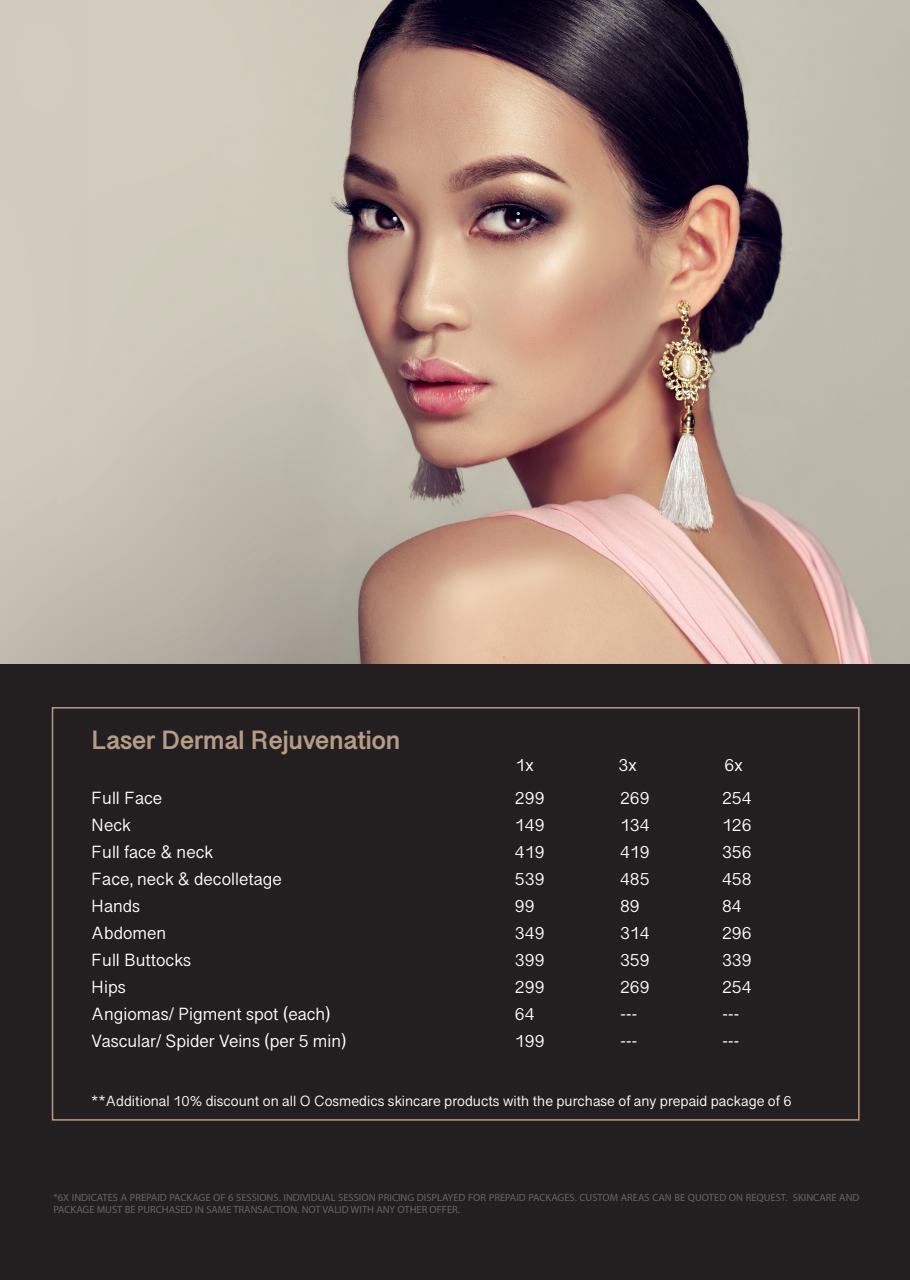
<style>
.page{position:relative;width:910px;height:1280px;background:#fff}
.page>*{position:absolute;margin:0;border:0;box-sizing:border-box;transform-origin:0 0}
.t1{font:700 27px "Devanagari Sangam MN";color:#b69b86}
.t2{font:18px "Devanagari Sangam MN";color:#fff}
.t3{font:15px "Devanagari Sangam MN";color:#fff}
.t4{font:10.5px/12px "Myriad Pro";color:#636366}
</style>
<div class="page">
<img style="left:0;top:0;width:910px;height:664px">
<div style="left:0;top:664px;width:910px;height:616px;background:#231f20"></div>
<div style="left:52px;top:707px;width:808px;height:414px;border:2px solid #b69b86"></div>
<p class="t1" style="left:91px;top:724px;width:311px">Laser Dermal Rejuvenation</p>
<p class="t2" style="left:91px;top:787px;width:72px">Full Face</p>
<p class="t2" style="left:91px;top:814px;width:41px">Neck</p>
<p class="t2" style="left:91px;top:841px;width:123px">Full face &amp; neck</p>
<p class="t2" style="left:91px;top:868px;width:192px">Face, neck &amp; decolletage</p>
<p class="t2" style="left:91px;top:895px;width:51px">Hands</p>
<p class="t2" style="left:91px;top:922px;width:76px">Abdomen</p>
<p class="t2" style="left:91px;top:949px;width:101px">Full Buttocks</p>
<p class="t2" style="left:91px;top:976px;width:36px">Hips</p>
<p class="t2" style="left:91px;top:1003px;width:241px">Angiomas/ Pigment spot (each)</p>
<p class="t2" style="left:91px;top:1030px;width:257px">Vascular/ Spider Veins (per 5 min)</p>
<p class="t2" style="left:516px;top:754px;width:20px">1x</p>
<p class="t2" style="left:515px;top:787px;width:31px">299</p>
<p class="t2" style="left:515px;top:814px;width:31px">149</p>
<p class="t2" style="left:515px;top:841px;width:31px">419</p>
<p class="t2" style="left:515px;top:868px;width:31px">539</p>
<p class="t2" style="left:515px;top:895px;width:21px">99</p>
<p class="t2" style="left:515px;top:922px;width:31px">349</p>
<p class="t2" style="left:515px;top:949px;width:31px">399</p>
<p class="t2" style="left:515px;top:976px;width:31px">299</p>
<p class="t2" style="left:515px;top:1003px;width:21px">64</p>
<p class="t2" style="left:515px;top:1030px;width:31px">199</p>
<p class="t2" style="left:618px;top:754px;width:20px">3x</p>
<p class="t2" style="left:620px;top:787px;width:31px">269</p>
<p class="t2" style="left:620px;top:814px;width:31px">134</p>
<p class="t2" style="left:620px;top:841px;width:31px">419</p>
<p class="t2" style="left:620px;top:868px;width:31px">485</p>
<p class="t2" style="left:620px;top:895px;width:21px">89</p>
<p class="t2" style="left:620px;top:922px;width:31px">314</p>
<p class="t2" style="left:620px;top:949px;width:31px">359</p>
<p class="t2" style="left:620px;top:976px;width:31px">269</p>
<p class="t2" style="left:620px;top:1003px;width:19px">---</p>
<p class="t2" style="left:620px;top:1030px;width:19px">---</p>
<p class="t2" style="left:724px;top:755px;width:20px">6x</p>
<p class="t2" style="left:722px;top:787px;width:31px">254</p>
<p class="t2" style="left:722px;top:814px;width:31px">126</p>
<p class="t2" style="left:722px;top:841px;width:31px">356</p>
<p class="t2" style="left:722px;top:868px;width:31px">458</p>
<p class="t2" style="left:722px;top:895px;width:21px">84</p>
<p class="t2" style="left:722px;top:922px;width:31px">296</p>
<p class="t2" style="left:722px;top:949px;width:31px">339</p>
<p class="t2" style="left:722px;top:976px;width:31px">254</p>
<p class="t2" style="left:722px;top:1003px;width:19px">---</p>
<p class="t2" style="left:722px;top:1030px;width:19px">---</p>
<p class="t3" style="left:91px;top:1092px;width:702px">**Additional 10% discount on all O Cosmedics skincare products with the purchase of any prepaid package of 6</p>
<p class="t4" style="left:54px;top:1191px;width:808px">*6X INDICATES A PREPAID PACKAGE OF 6 SESSIONS. INDIVIDUAL SESSION PRICING DISPLAYED FOR PREPAID PACKAGES. CUSTOM AREAS CAN BE QUOTED ON REQUEST. SKINCARE AND<br>PACKAGE MUST BE PURCHASED IN SAME TRANSACTION. NOT VALID WITH ANY OTHER OFFER.</p>
</div>
